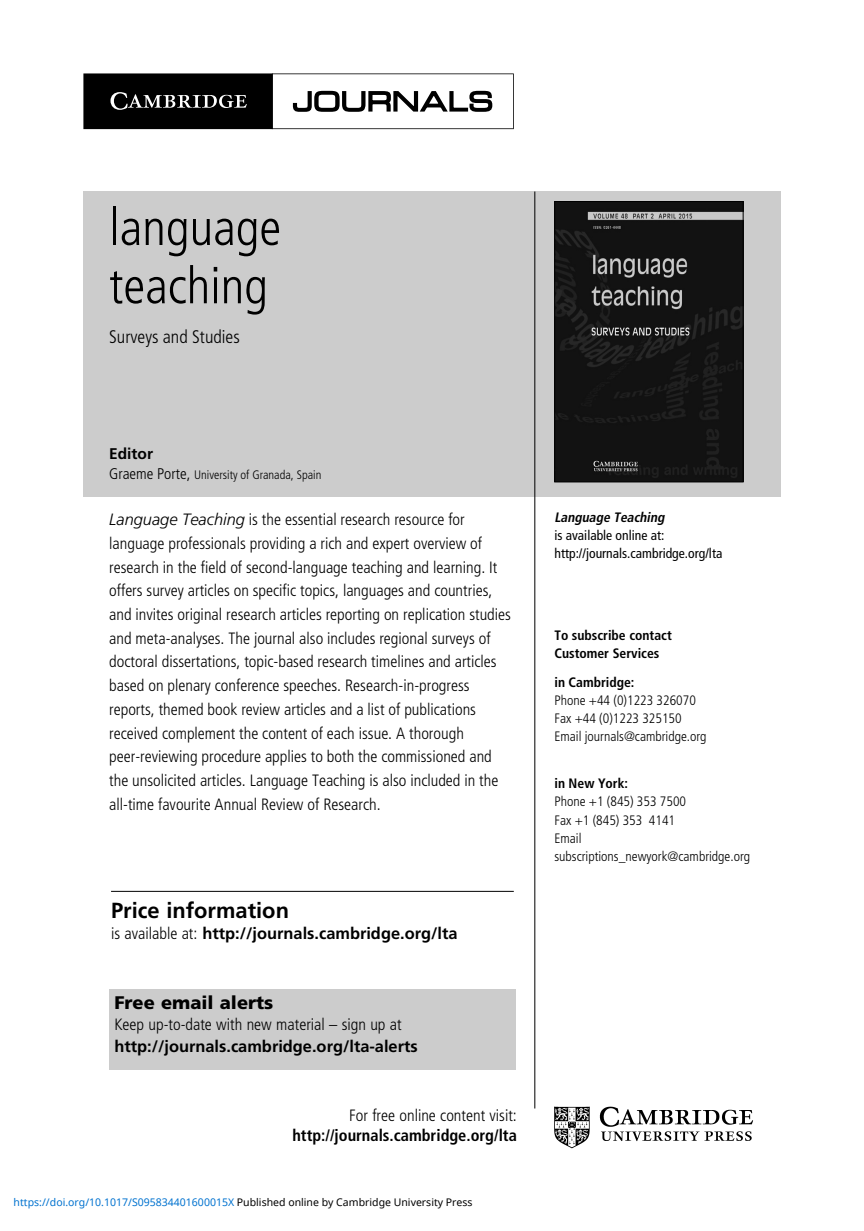
<style>
.page{position:relative;width:864px;height:1231px;background:#fff}
.page>*{position:absolute;margin:0;border:0;box-sizing:border-box;transform-origin:0 0}
.t1{font:300 condensed 50.93px/58.3px "Frutiger LT Std";color:#000}
.t2{font:700 21.88px "Frutiger LT Std";color:#000}
.t3{font:300 condensed 18.2px "Frutiger LT Std";color:#000}
.t4{font:900 18.2px "Frutiger LT Std";color:#000}
.t5{font:300 condensed 16.45px/23.6px "Frutiger LT Std";color:#000}
.t6{font:700 16.45px "Frutiger LT Std";color:#000}
.t7{font:700 condensed 16.45px "Frutiger LT Std";color:#000}
.t8{font:700 15.4px "Frutiger LT Std";color:#000}
.t9{font:300 condensed 13.65px/18.2px "Frutiger LT Std";color:#000}
.t10{font:700 condensed 13.65px/18.2px "Frutiger LT Std";color:#000}
.t11{font:condensed 13.65px/18.2px "Frutiger LT Std";color:#000}
.t12{font:italic 700 condensed 13.65px "Frutiger LT Std";color:#000}
.t13{font:300 condensed 12.25px "Frutiger LT Std";color:#000}
.t14{font:10.5px "Noto Sans";color:#0172cf}
.s1{font-size:15.4px}
.s2{font-style:italic;font-stretch:normal}
.s3{font-weight:300;font-stretch:condensed}
.s4{color:#000}
</style>
<div class="page">
<img style="left:554px;top:1106px;width:200px;height:43px">
<div style="left:83px;top:191px;width:697px;height:305px;background:#ccc"></div>
<svg style="left:83px;top:73px;width:430px;height:56px"></svg>
<img style="left:556px;top:203px;width:185px;height:277px">
<div style="left:554px;top:201px;width:189px;height:281px;border:1px solid #000"></div>
<div style="left:109px;top:989px;width:406px;height:80px;background:#ccc"></div>
<hr style="left:111px;top:890px;width:402px;height:1px;background:#000">
<hr style="left:534px;top:191px;width:1px;height:917px;background:#000">
<h1 class="t1" style="left:109px;top:202px;width:173px">language teaching</h1>
<p class="t3" style="left:109px;top:330px;width:132px">Surveys and Studies</p>
<p class="t8" style="left:109px;top:448px;width:45px">Editor</p>
<p class="t13" style="left:109px;top:470px;width:213px"><span class="s1">Graeme Porte,</span> University of Granada, Spain</p>
<p class="t5" style="left:109px;top:509px;width:403px"><span class="s2">Language Teaching</span> is the essential research resource for language professionals providing a rich and expert overview of research in the field of second-language teaching and learning. It offers survey articles on specific topics, languages and countries, and invites original research articles reporting on replication studies and meta-analyses. The journal also includes regional surveys of doctoral dissertations, topic-based research timelines and articles based on plenary conference speeches. Research-in-progress reports, themed book review articles and a list of publications received complement the content of each issue. A thorough peer-reviewing procedure applies to both the commissioned and the unsolicited articles. Language Teaching is also included in the all-time favourite Annual Review of Research.</p>
<h2 class="t2" style="left:111px;top:901px;width:179px">Price information</h2>
<p class="t6" style="left:111px;top:927px;width:348px"><span class="s3">is available at:</span> http://journals.cambridge.org/lta</p>
<p class="t4" style="left:114px;top:991px;width:160px">Free email alerts</p>
<p class="t5" style="left:114px;top:1014px;width:289px">Keep up-to-date with new material – sign up at</p>
<p class="t6" style="left:114px;top:1039px;width:305px">http://journals.cambridge.org/lta-alerts</p>
<p class="t5" style="left:349px;top:1104px;width:169px">For free online content visit:</p>
<p class="t7" style="left:292px;top:1128px;width:226px">http://journals.cambridge.org/lta</p>
<p class="t14" style="left:14px;top:1194px;width:460px">https://doi.org/10.1017/S095834401600015X <span class="s4">Published online by Cambridge University Press</span></p>
<p class="t12" style="left:554px;top:511px;width:114px">Language Teaching</p>
<p class="t11" style="left:554px;top:527px;width:169px">is available online at: http://journals.cambridge.org/lta</p>
<p class="t10" style="left:554px;top:627px;width:119px">To subscribe contact<br>Customer Services</p>
<p class="t10" style="left:554px;top:674px;width:81px">in Cambridge:</p>
<p class="t9" style="left:554px;top:692px;width:154px">Phone +44 (0)1223 326070<br>Fax +44 (0)1223 325150<br>Email journals@cambridge.org</p>
<p class="t10" style="left:554px;top:775px;width:75px">in New York:</p>
<p class="t9" style="left:554px;top:793px;width:197px">Phone +1 (845) 353 7500<br>Fax +1 (845) 353 4141<br>Email subscriptions_newyork@cambridge.org</p>
</div>
